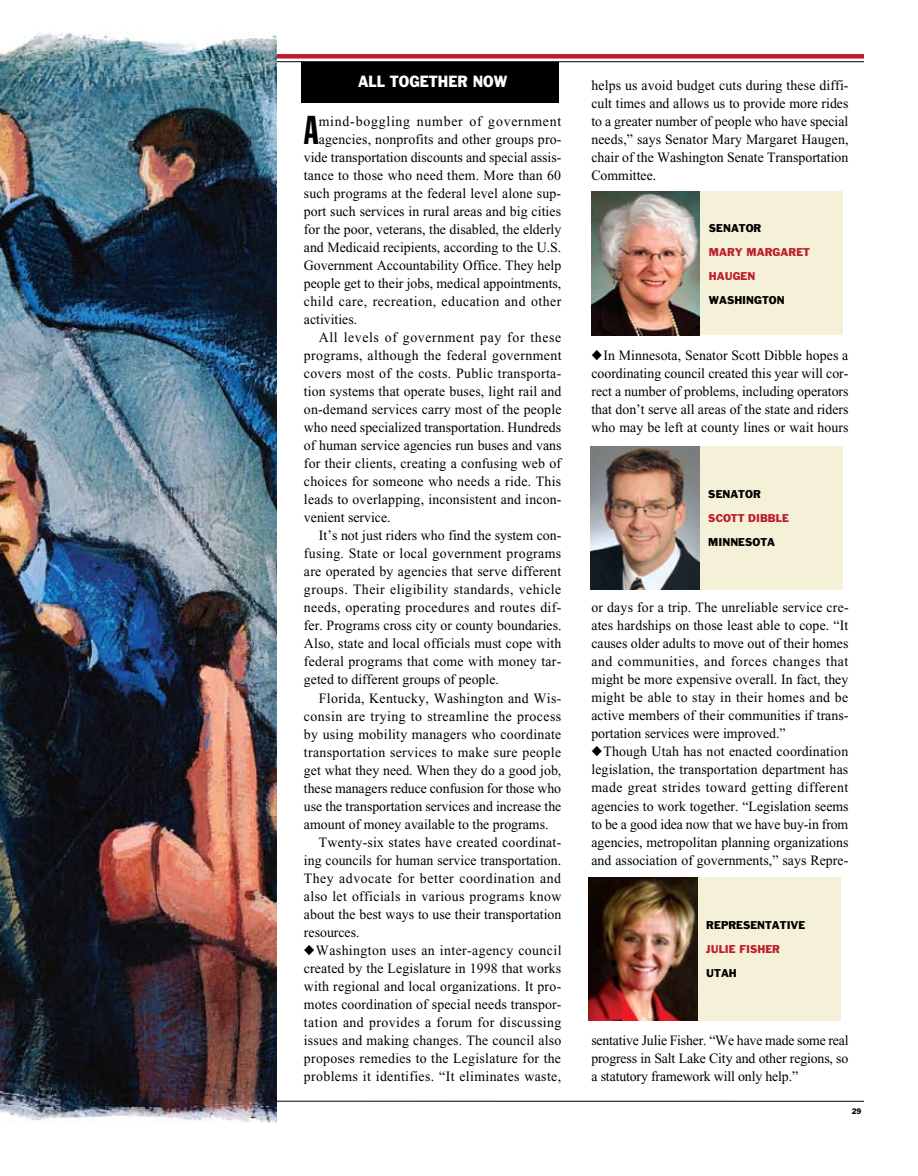
<style>
.page{position:relative;width:918px;height:1176px;background:#fff}
.page>*{position:absolute;margin:0;border:0;box-sizing:border-box;transform-origin:0 0}
.t1{font:39.6px "Franklin Gothic Extra Cond";color:#000}
.t2{font:15px "Franklin Gothic";color:#fff;scale:.9 1}
.t3{font:14.25px/18px "Times New Roman";letter-spacing:.01em;color:#000;text-align:justify}
.t4{font:14.25px "Times New Roman";letter-spacing:.035em;color:#000}
.t5{font:14.25px "Times New Roman";letter-spacing:.03em;color:#000}
.t6{font:14.25px "Times New Roman";letter-spacing:.045em;color:#000}
.t7{font:14.25px "Times New Roman";letter-spacing:.055em;color:#000}
.t8{font:10.5px "Franklin Gothic";color:#000}
.t9{font:10.5px "Franklin Gothic";color:#bd1e2d}
.t10{font:7.5px "Franklin Gothic";color:#000;scale:.9 1}
</style>
<div class="page">
<hr style="left:53px;top:1100px;width:811px;height:1px;background:#000">
<hr style="left:54px;top:61px;width:810px;height:1px;background:#000">
<hr style="left:54px;top:54px;width:810px;height:4px;background:#bd1e2d">
<div style="left:301px;top:62px;width:258px;height:40px;background:#000"></div>
<img style="left:0;top:32px;width:276px;height:1091px">
<div style="left:591px;top:192px;width:252px;height:143px;background:#f5f0d8"></div>
<img style="left:591px;top:192px;width:109px;height:143px">
<div style="left:591px;top:446px;width:251px;height:143px;background:#f5f0d8"></div>
<img style="left:591px;top:446px;width:108px;height:143px">
<div style="left:589px;top:876px;width:251px;height:143px;background:#f5f0d8"></div>
<img style="left:589px;top:876px;width:108px;height:143px">
<p class="t2" style="left:358px;top:72px;width:58px">ALL TOGETHER</p>
<p class="t2" style="left:473px;top:72px;width:26px">NOW</p>
<h1 class="t1" style="left:304px;top:109px;width:16px">A</h1>
<p class="t7" style="left:319px;top:113px;width:244px">mind-boggling number of government</p>
<p class="t3" style="left:319px;top:130px;width:244px">agencies, nonprofits and other groups pro-</p>
<p class="t3" style="left:304px;top:148px;width:259px">vide transportation discounts and special assis-</p>
<p class="t3" style="left:304px;top:166px;width:259px">tance to those who need them. More than 60</p>
<p class="t3" style="left:304px;top:184px;width:259px">such programs at the federal level alone sup-</p>
<p class="t3" style="left:304px;top:202px;width:259px">port such services in rural areas and big cities</p>
<p class="t3" style="left:304px;top:220px;width:259px">for the poor, veterans, the disabled, the elderly</p>
<p class="t3" style="left:304px;top:238px;width:259px">and Medicaid recipients, according to the U.S.</p>
<p class="t3" style="left:304px;top:256px;width:259px">Government Accountability Office. They help</p>
<p class="t3" style="left:304px;top:274px;width:259px">people get to their jobs, medical appointments,</p>
<p class="t4" style="left:304px;top:293px;width:259px">child care, recreation, education and other</p>
<p class="t3" style="left:304px;top:310px;width:55px">activities.</p>
<p class="t6" style="left:319px;top:329px;width:244px">All levels of government pay for these</p>
<p class="t5" style="left:304px;top:347px;width:259px">programs, although the federal government</p>
<p class="t3" style="left:304px;top:364px;width:259px">covers most of the costs. Public transporta-</p>
<p class="t3" style="left:304px;top:382px;width:259px">tion systems that operate buses, light rail and</p>
<p class="t3" style="left:304px;top:400px;width:259px">on-demand services carry most of the people</p>
<p class="t3" style="left:304px;top:418px;width:259px">who need specialized transportation. Hundreds</p>
<p class="t3" style="left:304px;top:436px;width:259px">of human service agencies run buses and vans</p>
<p class="t3" style="left:304px;top:454px;width:259px">for their clients, creating a confusing web of</p>
<p class="t3" style="left:304px;top:472px;width:259px">choices for someone who needs a ride. This</p>
<p class="t3" style="left:304px;top:490px;width:259px">leads to overlapping, inconsistent and incon-</p>
<p class="t3" style="left:304px;top:508px;width:88px">venient service.</p>
<p class="t3" style="left:319px;top:526px;width:244px">It’s not just riders who find the system con-</p>
<p class="t3" style="left:304px;top:544px;width:259px">fusing. State or local government programs</p>
<p class="t3" style="left:304px;top:562px;width:259px">are operated by agencies that serve different</p>
<p class="t4" style="left:304px;top:581px;width:259px">groups. Their eligibility standards, vehicle</p>
<p class="t3" style="left:304px;top:598px;width:259px">needs, operating procedures and routes dif-</p>
<p class="t3" style="left:304px;top:616px;width:259px">fer. Programs cross city or county boundaries.</p>
<p class="t3" style="left:304px;top:634px;width:259px">Also, state and local officials must cope with</p>
<p class="t3" style="left:304px;top:652px;width:259px">federal programs that come with money tar-</p>
<p class="t3" style="left:304px;top:670px;width:197px">geted to different groups of people.</p>
<p class="t3" style="left:319px;top:688px;width:244px">Florida, Kentucky, Washington and Wis-</p>
<p class="t5" style="left:304px;top:707px;width:259px">consin are trying to streamline the process</p>
<p class="t3" style="left:304px;top:724px;width:259px">by using mobility managers who coordinate</p>
<p class="t3" style="left:304px;top:742px;width:259px">transportation services to make sure people</p>
<p class="t3" style="left:304px;top:760px;width:259px">get what they need. When they do a good job,</p>
<p class="t3" style="left:304px;top:778px;width:259px">these managers reduce confusion for those who</p>
<p class="t3" style="left:304px;top:796px;width:259px">use the transportation services and increase the</p>
<p class="t3" style="left:304px;top:814px;width:246px">amount of money available to the programs.</p>
<p class="t3" style="left:319px;top:832px;width:244px">Twenty-six states have created coordinat-</p>
<p class="t3" style="left:304px;top:850px;width:259px">ing councils for human service transportation.</p>
<p class="t4" style="left:304px;top:869px;width:259px">They advocate for better coordination and</p>
<p class="t5" style="left:304px;top:887px;width:259px">also let officials in various programs know</p>
<p class="t3" style="left:304px;top:904px;width:259px">about the best ways to use their transportation</p>
<p class="t3" style="left:304px;top:922px;width:57px">resources.</p>
<p class="t3" style="left:304px;top:940px;width:259px">◆Washington uses an inter-agency council created by the Legislature in 1998 that works with regional and local organizations. It pro&shy;motes coordination of special needs transpor&shy;tation and provides a forum for discussing issues and making changes. The council also proposes remedies to the Legislature for the problems it identifies. “It eliminates waste,</p>
<p class="t3" style="left:591px;top:76px;width:259px">helps us avoid budget cuts during these diffi&shy;cult times and allows us to provide more rides to a greater number of people who have special needs,” says Senator Mary Margaret Haugen, chair of the Washington Senate Transportation Committee.</p>
<p class="t8" style="left:709px;top:221px;width:16px">SENATOR</p>
<p class="t9" style="left:709px;top:245px;width:20px">MARY</p>
<p class="t9" style="left:747px;top:245px;width:19px">MARGARET</p>
<p class="t9" style="left:709px;top:269px;width:17px">HAUGEN</p>
<p class="t8" style="left:709px;top:293px;width:19px">WASHINGTON</p>
<p class="t3" style="left:591px;top:346px;width:259px">◆In Minnesota, Senator Scott Dibble hopes a coordinating council created this year will cor&shy;rect a number of problems, including operators that don’t serve all areas of the state and riders who may be left at county lines or wait hours</p>
<p class="t8" style="left:708px;top:487px;width:16px">SENATOR</p>
<p class="t9" style="left:708px;top:511px;width:16px">SCOTT</p>
<p class="t9" style="left:748px;top:511px;width:41px">DI BBLE</p>
<p class="t8" style="left:708px;top:535px;width:19px">MINNESOTA</p>
<p class="t3" style="left:591px;top:598px;width:259px">or days for a trip. The unreliable service cre&shy;ates hardships on those least able to cope. “It causes older adults to move out of their homes and communities, and forces changes that might be more expensive overall. In fact, they might be able to stay in their homes and be active members of their communities if trans&shy;portation services were improved.”</p>
<p class="t3" style="left:591px;top:742px;width:259px">◆Though Utah has not enacted coordination legislation, the transportation department has made great strides toward getting different agencies to work together. “Legislation seems to be a good idea now that we have buy-in from agencies, metropolitan planning organizations and association of governments,” says Repre-</p>
<p class="t8" style="left:706px;top:917px;width:16px">REPRESENTATIVE</p>
<p class="t9" style="left:706px;top:941px;width:48px">JULIE FISHER</p>
<p class="t8" style="left:706px;top:965px;width:17px">UTAH</p>
<p class="t3" style="left:591px;top:1030px;width:259px">sentative Julie Fisher. “We have made some real progress in Salt Lake City and other regions, so a statutory framework will only help.”</p>
<p class="t10" style="left:852px;top:1105px;width:12px">29</p>
</div>
